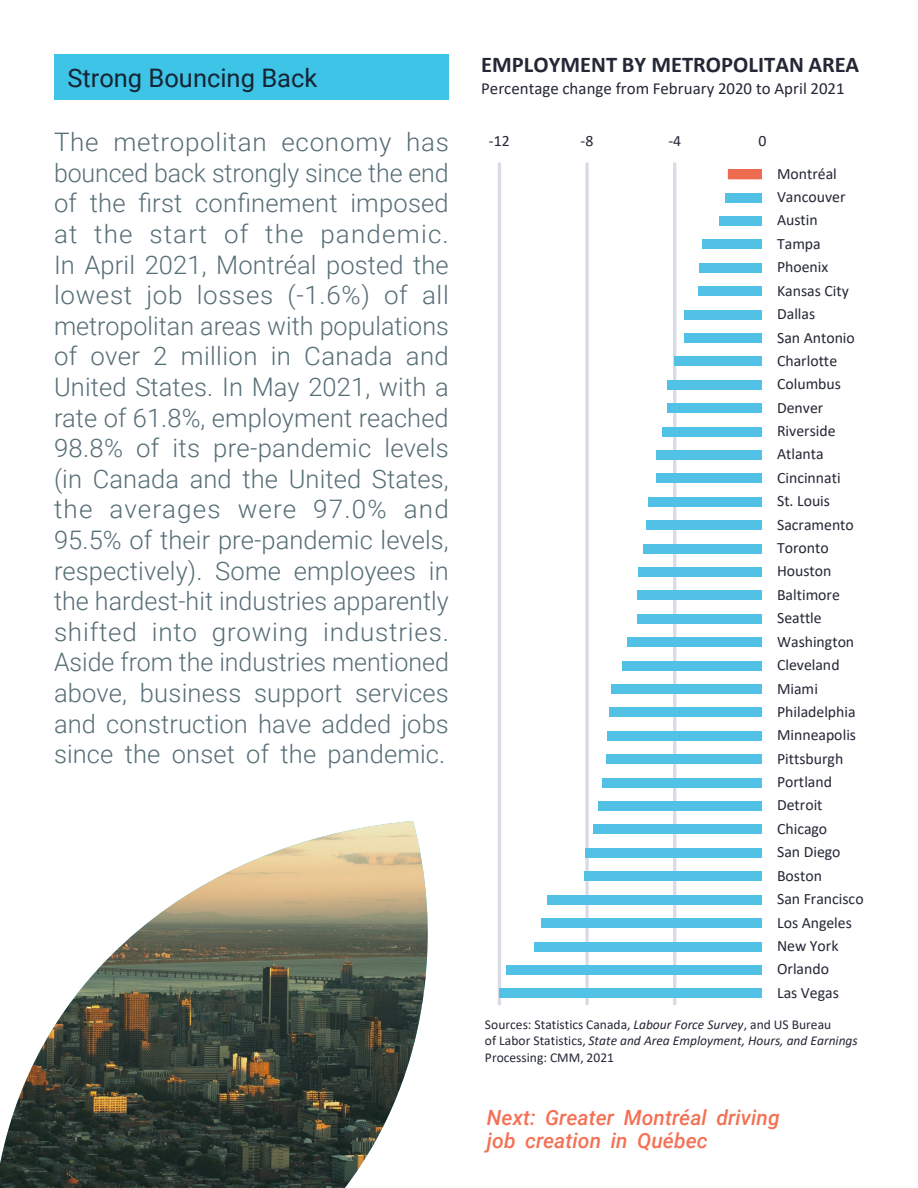
<style>
.page{position:relative;width:918px;height:1188px;background:#fff}
.page>*{position:absolute;margin:0;border:0;box-sizing:border-box;transform-origin:0 0}
.TEXTE{font:300 25.5px/30.6px "Roboto";letter-spacing:.005em;color:#576e76;text-align:justify}
.t1{font:25.5px "Roboto";color:#152433}
.t2{font:700 22.5px "Calibri";color:#242735}
.TEXTE-2{font:italic 500 21px/22.5px "Roboto";letter-spacing:.005em;color:#f37256}
.t3{font:16.95px "Calibri";color:#242735}
.t4{font:15.75px/23.4px "Calibri";color:#242735}
.t5{font:13.5px/16.5px "Calibri";color:#242735}
.s1{font-style:italic}
</style>
<div class="page">
<div style="left:54px;top:54px;width:395px;height:46px;background:#3dc4e7"></div>
<img style="left:0;top:821px;width:428px;height:367px">
<hr style="left:498px;top:163px;width:3px;height:842px;background:#d9dce5">
<svg style="left:585px;top:163px;width:4px;height:842px;background:#dde1e8"></svg>
<hr style="left:673px;top:163px;width:3px;height:842px;background:#d9dce5">
<div style="left:728px;top:170px;width:34px;height:9px;background:#ed6c50"></div>
<div style="left:728px;top:169px;width:35px;height:10px;border:1px solid #ed6c50"></div>
<div style="left:725px;top:193px;width:37px;height:9px;background:#51c2e6"></div>
<div style="left:719px;top:216px;width:43px;height:10px;background:#51c2e6"></div>
<div style="left:702px;top:240px;width:60px;height:9px;background:#51c2e6"></div>
<div style="left:699px;top:263px;width:63px;height:9px;background:#51c2e6"></div>
<div style="left:698px;top:286px;width:64px;height:10px;background:#51c2e6"></div>
<div style="left:684px;top:310px;width:78px;height:9px;background:#51c2e6"></div>
<div style="left:684px;top:333px;width:78px;height:10px;background:#51c2e6"></div>
<div style="left:674px;top:357px;width:88px;height:9px;background:#51c2e6"></div>
<div style="left:667px;top:380px;width:95px;height:9px;background:#51c2e6"></div>
<div style="left:667px;top:404px;width:95px;height:9px;background:#51c2e6"></div>
<div style="left:662px;top:427px;width:100px;height:9px;background:#51c2e6"></div>
<div style="left:656px;top:450px;width:106px;height:10px;background:#51c2e6"></div>
<div style="left:656px;top:474px;width:106px;height:9px;background:#51c2e6"></div>
<div style="left:648px;top:497px;width:114px;height:10px;background:#51c2e6"></div>
<div style="left:646px;top:521px;width:116px;height:9px;background:#51c2e6"></div>
<div style="left:643px;top:544px;width:119px;height:9px;background:#51c2e6"></div>
<div style="left:639px;top:567px;width:123px;height:10px;background:#51c2e6"></div>
<div style="left:637px;top:591px;width:125px;height:9px;background:#51c2e6"></div>
<div style="left:637px;top:614px;width:125px;height:9px;background:#51c2e6"></div>
<div style="left:627px;top:638px;width:135px;height:9px;background:#51c2e6"></div>
<div style="left:622px;top:661px;width:140px;height:9px;background:#51c2e6"></div>
<div style="left:612px;top:684px;width:150px;height:10px;background:#51c2e6"></div>
<div style="left:609px;top:708px;width:153px;height:9px;background:#51c2e6"></div>
<div style="left:607px;top:731px;width:155px;height:10px;background:#51c2e6"></div>
<div style="left:606px;top:755px;width:156px;height:9px;background:#51c2e6"></div>
<div style="left:602px;top:778px;width:160px;height:9px;background:#51c2e6"></div>
<div style="left:598px;top:801px;width:164px;height:10px;background:#51c2e6"></div>
<div style="left:593px;top:825px;width:169px;height:9px;background:#51c2e6"></div>
<div style="left:585px;top:848px;width:177px;height:10px;background:#51c2e6"></div>
<div style="left:584px;top:872px;width:178px;height:9px;background:#51c2e6"></div>
<div style="left:547px;top:895px;width:215px;height:9px;background:#51c2e6"></div>
<div style="left:541px;top:918px;width:221px;height:10px;background:#51c2e6"></div>
<div style="left:534px;top:942px;width:228px;height:9px;background:#51c2e6"></div>
<div style="left:506px;top:965px;width:256px;height:10px;background:#51c2e6"></div>
<div style="left:499px;top:989px;width:263px;height:9px;background:#51c2e6"></div>
<hr style="left:762px;top:163px;width:1px;height:842px;background:#fff">
<p class="t2" style="left:481px;top:49px;width:380px">EMPLOYMENT BY METROPOLITAN AREA</p>
<p class="t3" style="left:481px;top:77px;width:365px">Percentage change from February 2020 to April 2021</p>
<p class="t1" style="left:68px;top:60px;width:251px">Strong Bouncing Back</p>
<p class="TEXTE" style="left:54px;top:126px;width:396px">The metropolitan economy has bounced back strongly since the end of the first confinement imposed at the start of the pandemic.<br>In April 2021, Montréal posted the lowest job losses (-1.6%) of all metropolitan areas with populations of over 2 million in Canada and United States. In May 2021, with a rate of 61.8%, employment reached 98.8% of its pre-pandemic levels (in Canada and the United States, the averages were 97.0% and 95.5% of their pre-pandemic levels, respectively). Some employees in the hardest-hit industries apparently shifted into growing industries.<br>Aside from the industries mentioned above, business support services and construction have added jobs since the onset of the pandemic.</p>
<p class="t4" style="left:489px;top:129px;width:22px">-12</p>
<p class="t4" style="left:581px;top:129px;width:14px">-8</p>
<p class="t4" style="left:668px;top:129px;width:14px">-4</p>
<p class="t4" style="left:758px;top:129px;width:10px">0</p>
<p class="t4" style="left:777px;top:161px;width:88px">Montréal<br>Vancouver<br>Austin<br>Tampa<br>Phoenix<br>Kansas City<br>Dallas<br>San Antonio<br>Charlotte<br>Columbus<br>Denver<br>Riverside<br>Atlanta<br>Cincinnati<br>St. Louis<br>Sacramento<br>Toronto<br>Houston<br>Baltimore<br>Seattle<br>Washington<br>Cleveland<br>Miami<br>Philadelphia<br>Minneapolis<br>Pittsburgh<br>Portland<br>Detroit<br>Chicago<br>San Diego<br>Boston<br>San Francisco<br>Los Angeles<br>New York<br>Orlando<br>Las Vegas</p>
<p class="t5" style="left:485px;top:1016px;width:374px">Sources: Statistics Canada, <span class="s1">Labour Force Survey</span>, and US Bureau<br>of Labor Statistics, <span class="s1">State and Area Employment, Hours, and Earnings<br></span>Processing: CMM, 2021</p>
<p class="TEXTE-2" style="left:487px;top:1106px;width:294px">Next: Greater Montréal driving job creation in Québec</p>
</div>
